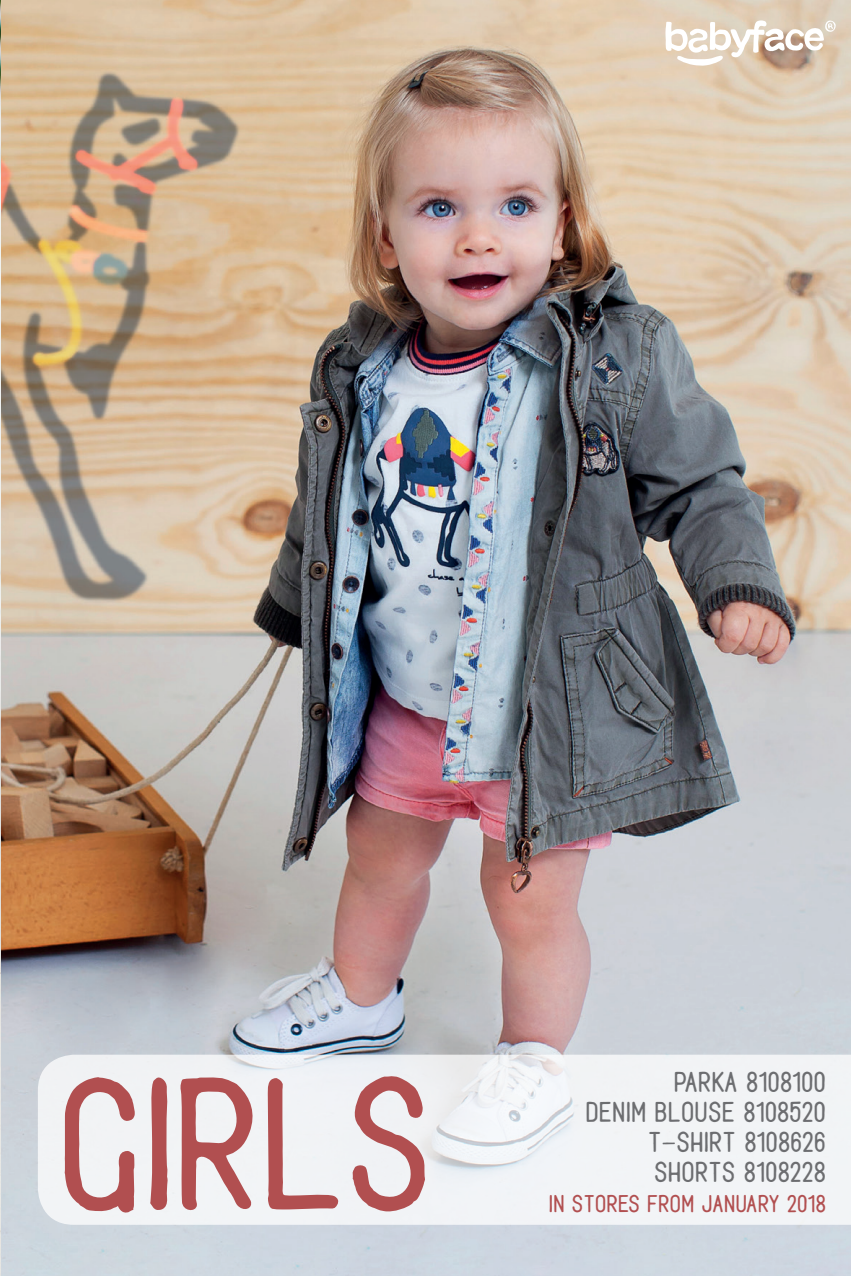
<style>
.page{position:relative;width:851px;height:1276px;background:#fff}
.page>*{position:absolute;margin:0;border:0;box-sizing:border-box;transform-origin:0 0}
.t1{font:275.7px "Mustache Rounded";color:#b14f50}
.t2{font:42px/30px "Mustache Rounded";letter-spacing:.01em;color:#6c6d70;text-align:right}
.t3{font:36px "Mustache Rounded";letter-spacing:.01em;color:#b14f50}
</style>
<div class="page">
<img style="left:0;top:0;width:850px;height:1276px">
<div style="left:38px;top:1054px;width:812px;height:170px;background:#f2f3f6"></div>
<svg style="left:665px;top:20px;width:170px;height:46px"></svg>
<p class="t1" style="left:65px;top:1031px;width:376px">GIRLS</p>
<p class="t2" style="left:586px;top:1067px;width:241px">parka 8108100<br>denim blouse 8108520 t-shirt 8108626 shorts 8108228</p>
<p class="t3" style="left:550px;top:1189px;width:278px">in stores from january 2018</p>
</div>
